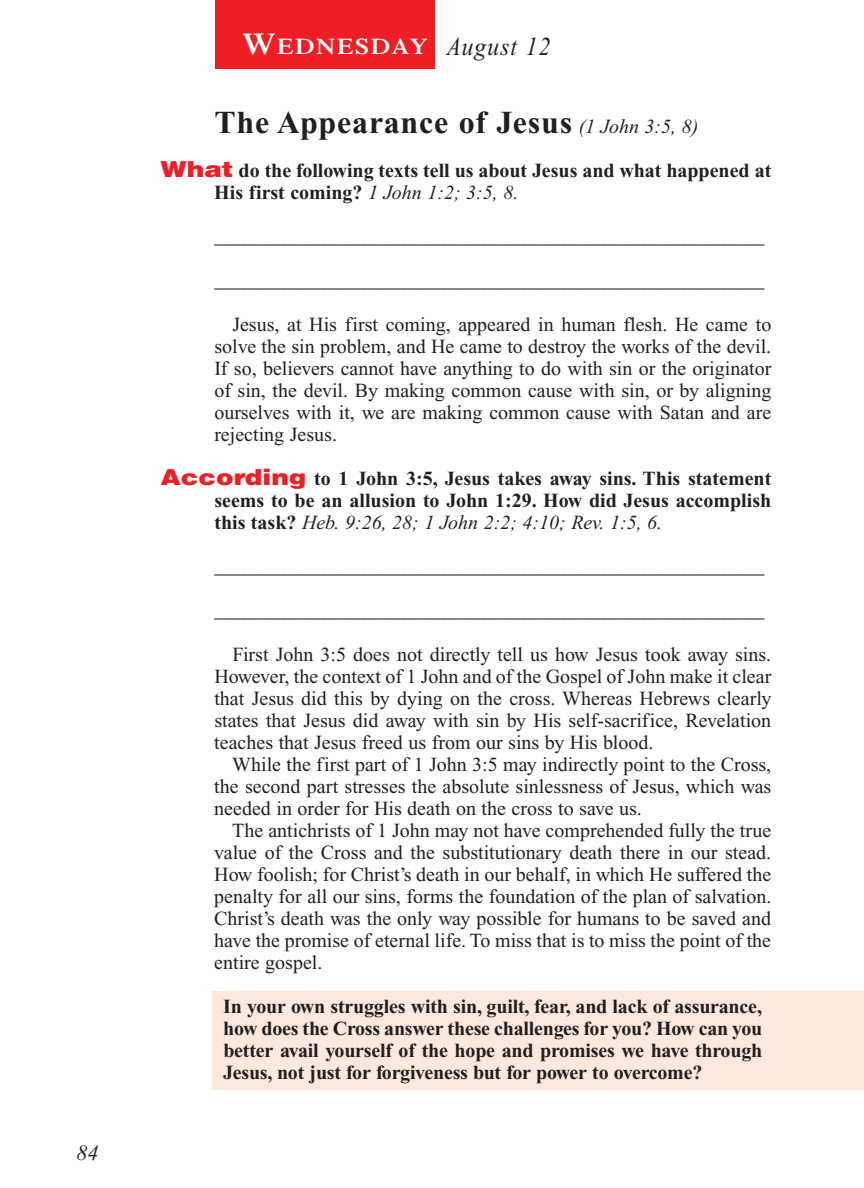
<style>
.page{position:relative;width:864px;height:1188px;background:#fff}
.page>*{position:absolute;margin:0;border:0;box-sizing:border-box;transform-origin:0 0}
.t1{font:700 32px "Times New Roman";letter-spacing:.025em;color:#231f20}
.t2{font:600 22.4px "Times";letter-spacing:.065em;color:#fff;scale:1.1 1}
.t3{font:italic 22px "Times New Roman";color:#231f20}
.t4{font:20px/22px "Times New Roman";color:#231f20;text-align:justify}
.t5{font:700 20px/22px "Times New Roman";color:#231f20;text-align:justify}
.s1{font-size:30px}
.s2{font-family:"Times New Roman";font-weight:400;font-style:italic;font-size:26px;color:#231f20}
.s3{font-weight:400;font-style:italic;font-size:20px}
.s4{font-family:"Helvetica";font-weight:900;font-size:22px;color:#ee1e24}
.s5{font-weight:400;font-style:italic}
</style>
<div class="page">
<div style="left:213px;top:991px;width:651px;height:98px;background:#fde8dd"></div>
<div style="left:215px;top:0;width:220px;height:69px;background:#ee1e24"></div>
<p class="t3" style="left:77px;top:1145px;width:23px">84</p>
<p class="t2" style="left:242px;top:38px;width:281px"><span class="s1">W</span>EDNESDAY <span class="s2">August 12</span></p>
<h1 class="t1" style="left:214px;top:111px;width:485px">The Appearance of Jesus <span class="s3">(1 John 3:5, 8)</span></h1>
<p class="t5" style="left:214px;top:161px;width:559px;text-indent:-54px"><span class="s4">What</span> do the following texts tell us about Jesus and what happened at<br>His first coming? <span class="s5">1 John 1:2; 3:5, 8.</span></p>
<p class="t4" style="left:214px;top:227px;width:551px">_______________________________________________________</p>
<p class="t4" style="left:214px;top:271px;width:551px">_______________________________________________________</p>
<p class="t4" style="left:214px;top:315px;width:559px;text-indent:18px">Jesus, at His first coming, appeared in human flesh. He came to solve the sin problem, and He came to destroy the works of the devil.<br>If so, believers cannot have anything to do with sin or the originator of sin, the devil. By making common cause with sin, or by aligning ourselves with it, we are making common cause with Satan and are rejecting Jesus.</p>
<p class="t5" style="left:214px;top:469px;width:559px;text-indent:-54px"><span class="s4">According</span> to 1 John 3:5, Jesus takes away sins. This statement seems to be an allusion to John 1:29. How did Jesus accomplish this task? <span class="s5">Heb. 9:26, 28; 1 John 2:2; 4:10; Rev. 1:5, 6.</span></p>
<p class="t4" style="left:214px;top:557px;width:551px">_______________________________________________________</p>
<p class="t4" style="left:214px;top:601px;width:551px">_______________________________________________________</p>
<p class="t4" style="left:214px;top:645px;width:559px;text-indent:18px">First John 3:5 does not directly tell us how Jesus took away sins.<br>However, the context of 1 John and of the Gospel of John make it clear that Jesus did this by dying on the cross. Whereas Hebrews clearly states that Jesus did away with sin by His self-sacrifice, Revelation teaches that Jesus freed us from our sins by His blood.</p>
<p class="t4" style="left:214px;top:755px;width:559px;text-indent:18px">While the first part of 1 John 3:5 may indirectly point to the Cross, the second part stresses the absolute sinlessness of Jesus, which was needed in order for His death on the cross to save us.</p>
<p class="t4" style="left:214px;top:821px;width:559px;text-indent:18px">The antichrists of 1 John may not have comprehended fully the true value of the Cross and the substitutionary death there in our stead.<br>How foolish; for Christ’s death in our behalf, in which He suffered the penalty for all our sins, forms the foundation of the plan of salvation.<br>Christ’s death was the only way possible for humans to be saved and have the promise of eternal life. To miss that is to miss the point of the entire gospel.</p>
<p class="t5" style="left:223px;top:997px;width:541px">In your own struggles with sin, guilt, fear, and lack of assurance, how does the Cross answer these challenges for you? How can you better avail yourself of the hope and promises we have through Jesus, not just for forgiveness but for power to overcome?</p>
</div>
